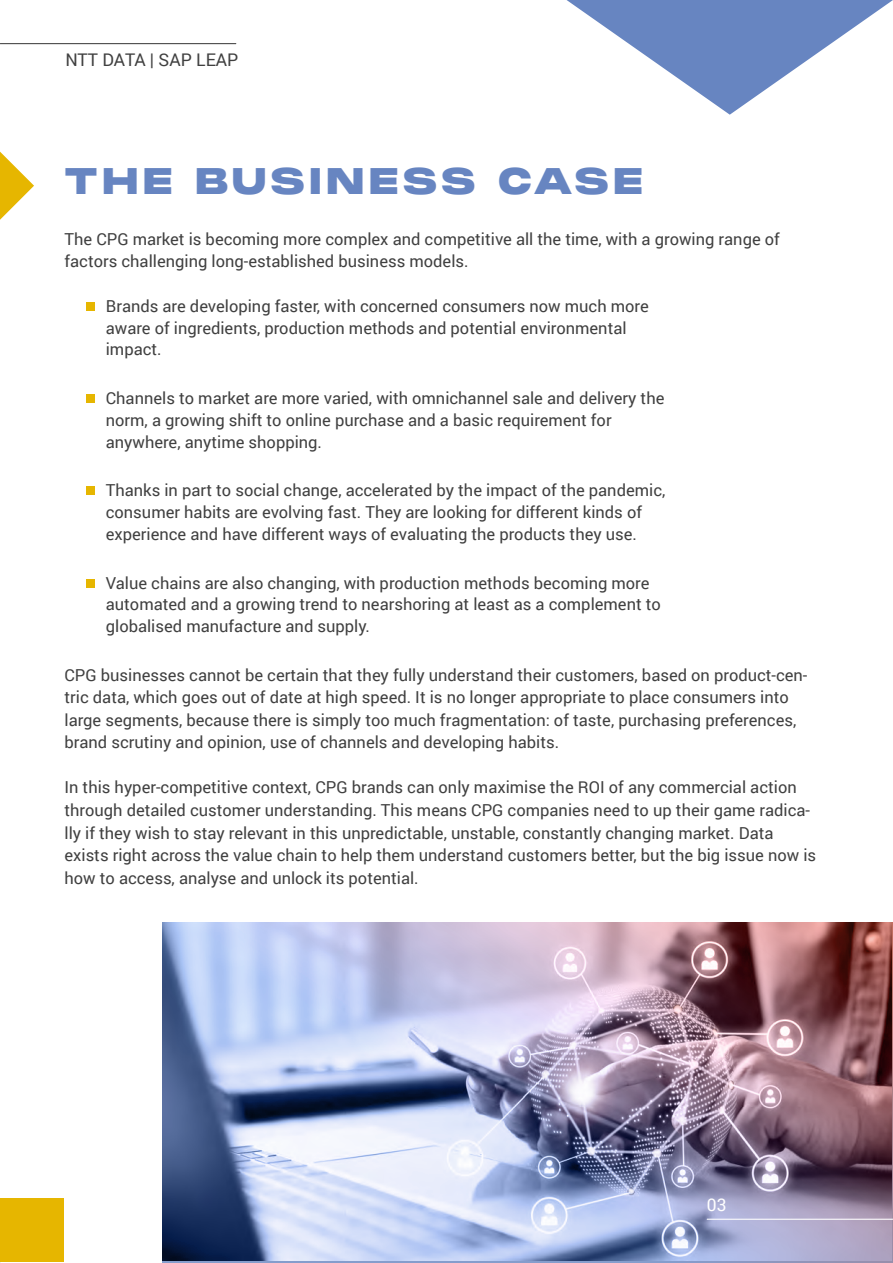
<style>
.page{position:relative;width:893px;height:1263px;background:#fff}
.page>*{position:absolute;margin:0;border:0;box-sizing:border-box;transform-origin:0 0}
.t1{font:900 36px "Monument Extended";letter-spacing:.085em;color:#6785c1}
.t2{font:17.4px "Roboto";color:#404040}
.t3{font:17.4px "Roboto";color:#fff}
.t4{font:16.5px/22.5px "Roboto";color:#404040}
</style>
<div class="page">
<img style="left:163px;top:923px;width:730px;height:340px">
<hr style="left:707px;top:1219px;width:186px;height:1px;background:#fff">
<hr style="left:0;top:43px;width:236px;height:1px;background:#404040">
<svg style="left:567px;top:0;width:326px;height:115px"></svg>
<svg style="left:0;top:152px;width:34px;height:68px"></svg>
<div style="left:0;top:1198px;width:63px;height:63px;background:#e6b600"></div>
<div style="left:87px;top:302px;width:8px;height:8px;background:#e6b600"></div>
<div style="left:87px;top:395px;width:8px;height:8px;background:#e6b600"></div>
<div style="left:87px;top:486px;width:8px;height:8px;background:#e6b600"></div>
<div style="left:87px;top:579px;width:8px;height:8px;background:#e6b600"></div>
<p class="t2" style="left:65px;top:48px;width:175px">NTT DATA | SAP LEAP</p>
<h1 class="t1" style="left:64px;top:156px;width:581px">THE BUSINESS CASE</h1>
<p class="t4" style="left:65px;top:227px;width:717px">The CPG market is becoming more complex and competitive all the time, with a growing range of factors challenging long-established business models.</p>
<p class="t4" style="left:106px;top:295px;width:545px;line-height:21.8px">Brands are developing faster, with concerned consumers now much more aware of ingredients, production methods and potential environmental impact.</p>
<p class="t4" style="left:106px;top:387px;width:560px;line-height:21.8px">Channels to market are more varied, with omnichannel sale and delivery the norm, a growing shift to online purchase and a basic requirement for anywhere, anytime shopping.</p>
<p class="t4" style="left:106px;top:479px;width:561px;line-height:21.8px">Thanks in part to social change, accelerated by the impact of the pandemic, consumer habits are evolving fast. They are looking for different kinds of experience and have different ways of evaluating the products they use.</p>
<p class="t4" style="left:106px;top:571px;width:557px;line-height:21.8px">Value chains are also changing, with production methods becoming more automated and a growing trend to nearshoring at least as a complement to globalised manufacture and supply.</p>
<p class="t4" style="left:65px;top:663px;width:744px">CPG businesses cannot be certain that they fully understand their customers, based on product-cen&shy;tric data, which goes out of date at high speed. It is no longer appropriate to place consumers into large segments, because there is simply too much fragmentation: of taste, purchasing preferences, brand scrutiny and opinion, use of channels and developing habits.</p>
<p class="t4" style="left:65px;top:776px;width:753px">In this hyper-competitive context, CPG brands can only maximise the ROI of any commercial action through detailed customer understanding. This means CPG companies need to up their game radica&shy;lly if they wish to stay relevant in this unpredictable, unstable, constantly changing market. Data exists right across the value chain to help them understand customers better, but the big issue now is how to access, analyse and unlock its potential.</p>
<p class="t3" style="left:707px;top:1193px;width:21px">03</p>
</div>
